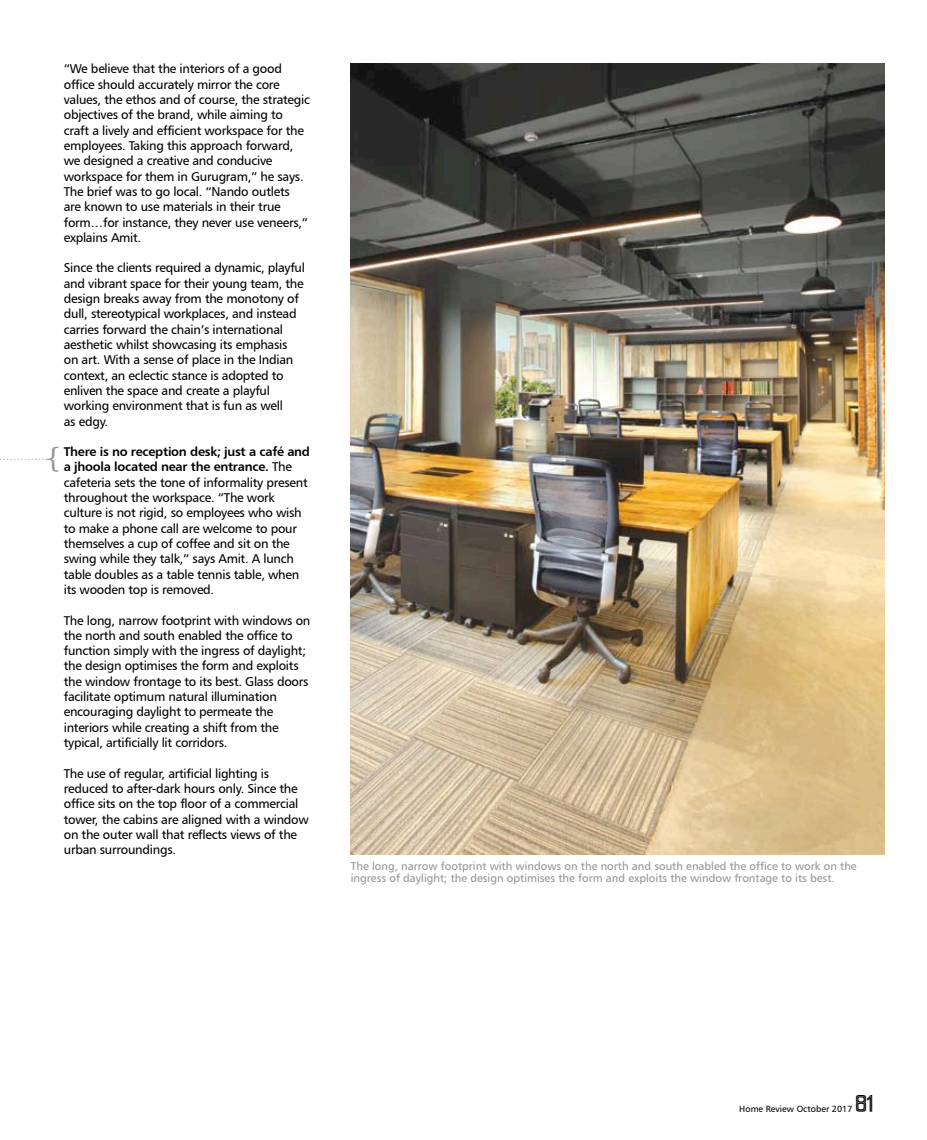
<style>
.page{position:relative;width:927px;height:1140px;background:#fff}
.page>*{position:absolute;margin:0;border:0;box-sizing:border-box;transform-origin:0 0}
.t1{font:27px "DejaVu Serif";color:#939597}
.t2{font:12.75px/15.3px "Humanist 777 BT Roman B";letter-spacing:-.02em;color:#000}
.t3{font:11.25px/12.8px "Humanist 777 BT Roman B";color:#939597}
.t4{font:9px "Humanist 777 BT Roman B";color:#000}
.s1{font-family:"Humanist 777 BT Bold B"}
.s2{font-family:"Perforama";font-size:18px}
</style>
<div class="page">
<img style="left:351px;top:64px;width:533px;height:791px">
<svg style="left:0;top:459px;width:47px;height:1px"></svg>
<p class="t2" style="left:64px;top:61px;width:248px">“We believe that the interiors of a good office should accurately mirror the core values, the ethos and of course, the strategic objectives of the brand, while aiming to craft a lively and efficient workspace for the employees. Taking this approach forward, we designed a creative and conducive workspace for them in Gurugram,” he says.<br>The brief was to go local. “Nando outlets are known to use materials in their true form…for instance, they never use veneers,” explains Amit.</p>
<p class="t2" style="left:64px;top:260px;width:243px">Since the clients required a dynamic, playful and vibrant space for their young team, the design breaks away from the monotony of dull, stereotypical workplaces, and instead carries forward the chain’s international aesthetic whilst showcasing its emphasis on art. With a sense of place in the Indian context, an eclectic stance is adopted to enliven the space and create a playful working environment that is fun as well<br>as edgy.</p>
<p class="t2" style="left:64px;top:444px;width:248px"><span class="s1">There is no reception desk; just a café and a jhoola located near the entrance.</span> The cafeteria sets the tone of informality present throughout the workspace. “The work culture is not rigid, so employees who wish to make a phone call are welcome to pour themselves a cup of coffee and sit on the swing while they talk,” says Amit. A lunch table doubles as a table tennis table, when its wooden top is removed.</p>
<p class="t2" style="left:64px;top:612px;width:248px">The long, narrow footprint with windows on the north and south enabled the office to function simply with the ingress of daylight; the design optimises the form and exploits the window frontage to its best. Glass doors facilitate optimum natural illumination encouraging daylight to permeate the interiors while creating a shift from the typical, artificially lit corridors.</p>
<p class="t2" style="left:64px;top:765px;width:247px">The use of regular, artificial lighting is reduced to after-dark hours only. Since the office sits on the top floor of a commercial tower, the cabins are aligned with a window on the outer wall that reflects views of the urban surroundings.</p>
<p class="t1" style="left:62px;top:485px;width:19px;rotate:-180deg">}</p>
<p class="t3" style="left:351px;top:859px;width:507px">The long, narrow footprint with windows on the north and south enabled the office to work on the ingress of daylight; the design optimises the form and exploits the window frontage to its best.</p>
<p class="t4" style="left:739px;top:1103px;width:135px">Home Review October 2017 <span class="s2">81</span></p>
</div>
